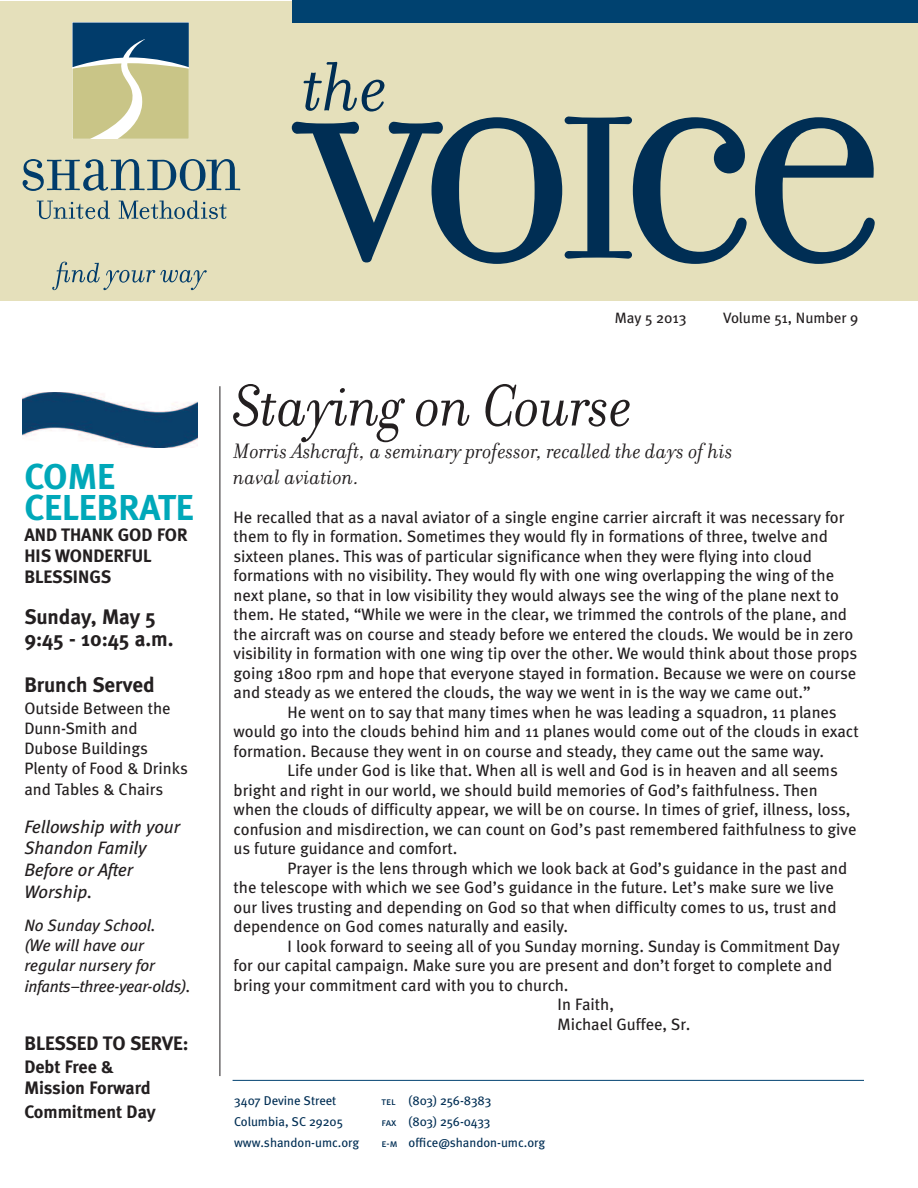
<style>
.page{position:relative;width:918px;height:1188px;background:#fff}
.page>*{position:absolute;margin:0;border:0;box-sizing:border-box;transform-origin:0 0}
.t1{font:345px "Filosofia";color:#002e54}
.t2{font:italic 75px "Filosofia";color:#002e54}
.t3{font:italic 63px "Filosofia";letter-spacing:-.01em;color:#231f20}
.t4{font:700 36px/31.5px "Meta";color:#00a8b9}
.t5{font:italic 22.5px/25.5px "Filosofia";color:#231f20}
.t6{font:700 21px/22.5px "Meta";letter-spacing:-.005em;color:#231f20}
.t7{font:700 19.5px "Meta";color:#231f20}
.t8{font:700 18px/21px "Meta";color:#231f20}
.t9{font:italic 18px/21.6px "Meta";color:#231f20}
.t10{font:16.5px/19.5px "Meta";color:#231f20}
.t11{font:italic 16.5px/20.1px "Meta";letter-spacing:-.005em;color:#231f20}
.t12{font:15px "Meta";color:#231f20}
.t13{font:12.75px/21px "Meta";color:#002e54}
.s1{font-size:219.3px}
.s2{font-family:"Meta Book Caps";font-size:10.5px}
</style>
<div class="page">
<div style="left:0;top:1px;width:918px;height:300px;background:#e5e0bb"></div>
<svg style="left:23px;top:159px;width:217px;height:32px"></svg>
<svg style="left:37px;top:200px;width:73px;height:19px"></svg>
<svg style="left:119px;top:200px;width:108px;height:19px"></svg>
<svg style="left:52px;top:262px;width:155px;height:28px"></svg>
<svg style="left:73px;top:23px;width:116px;height:116px"></svg>
<hr style="left:233px;top:1080px;width:631px;height:1px;background:#004270">
<div style="left:293px;top:1px;width:625px;height:22px;background:#004270"></div>
<hr style="left:220px;top:386px;width:1px;height:690px;background:#231f20">
<img style="left:23px;top:393px;width:174px;height:54px">
<h3 class="t4" style="left:24px;top:460px;width:171px">COME<br>CELEBRATE</h3>
<p class="t8" style="left:24px;top:524px;width:165px">AND THANK GOD FOR<br>HIS WONDERFUL<br>BLESSINGS</p>
<p class="t6" style="left:24px;top:605px;width:151px">Sunday, May 5<br>9:45 - 10:45 a.m.</p>
<p class="t6" style="left:24px;top:674px;width:132px">Brunch Served</p>
<p class="t10" style="left:24px;top:700px;width:165px;line-height:20.1px">Outside Between the<br>Dunn-Smith and<br>Dubose Buildings<br>Plenty of Food &amp; Drinks and Tables &amp; Chairs</p>
<p class="t9" style="left:24px;top:818px;width:157px">Fellowship with your<br>Shandon Family<br>Before or After<br>Worship.</p>
<p class="t11" style="left:24px;top:917px;width:168px">No Sunday School.<br>(We will have our regular nursery for infants–three-year-olds).</p>
<p class="t7" style="left:24px;top:1031px;width:166px">BLESSED TO SERVE:</p>
<p class="t8" style="left:24px;top:1055px;width:128px;line-height:21.6px">Debt Free &amp;<br>Mission Forward</p>
<p class="t8" style="left:24px;top:1101px;width:133px">Commitment Day</p>
<h2 class="t2" style="left:303px;top:40px;width:86px">the</h2>
<h1 class="t1" style="left:296px;top:-63px;width:595px">vo<span class="s1">I</span>ce</h1>
<p class="t12" style="left:615px;top:313px;width:73px">May 5 2013</p>
<p class="t12" style="left:723px;top:313px;width:137px">Volume 51, Number 9</p>
<h3 class="t3" style="left:234px;top:367px;width:401px">Staying on Course</h3>
<h3 class="t5" style="left:234px;top:438px;width:501px">Morris Ashcraft, a seminary professor, recalled the days of his naval aviation.</h3>
<p class="t10" style="left:234px;top:509px;width:625px">He recalled that as a naval aviator of a single engine carrier aircraft it was necessary for them to fly in formation. Sometimes they would fly in formations of three, twelve and sixteen planes. This was of particular significance when they were flying into cloud formations with no visibility. They would fly with one wing overlapping the wing of the next plane, so that in low visibility they would always see the wing of the plane next to them. He stated, “While we were in the clear, we trimmed the controls of the plane, and the aircraft was on course and steady before we entered the clouds. We would be in zero visibility in formation with one wing tip over the other. We would think about those props going 1800 rpm and hope that everyone stayed in formation. Because we were on course and steady as we entered the clouds, the way we went in is the way we came out.”</p>
<p class="t10" style="left:234px;top:704px;width:627px;text-indent:54px">He went on to say that many times when he was leading a squadron, 11 planes would go into the clouds behind him and 11 planes would come out of the clouds in exact formation. Because they went in on course and steady, they came out the same way.</p>
<p class="t10" style="left:234px;top:763px;width:624px;text-indent:54px">Life under God is like that. When all is well and God is in heaven and all seems bright and right in our world, we should build memories of God’s faithfulness. Then when the clouds of difficulty appear, we will be on course. In times of grief, illness, loss, confusion and misdirection, we can count on God’s past remembered faithfulness to give us future guidance and comfort.</p>
<p class="t10" style="left:234px;top:860px;width:615px;text-indent:54px">Prayer is the lens through which we look back at God’s guidance in the past and the telescope with which we see God’s guidance in the future. Let’s make sure we live our lives trusting and depending on God so that when difficulty comes to us, trust and dependence on God comes naturally and easily.</p>
<p class="t10" style="left:288px;top:938px;width:554px">I look forward to seeing all of you Sunday morning. Sunday is Commitment Day</p>
<p class="t10" style="left:234px;top:958px;width:600px">for our capital campaign. Make sure you are present and don’t forget to complete and</p>
<p class="t10" style="left:234px;top:977px;width:337px">bring your commitment card with you to church.</p>
<p class="t10" style="left:558px;top:997px;width:58px">In Faith,</p>
<p class="t10" style="left:558px;top:1016px;width:134px">Michael Guffee, Sr.</p>
<p class="t13" style="left:234px;top:1091px;width:127px">3407 Devine Street<br>Columbia, SC 29205 www.shandon-umc.org</p>
<p class="t13" style="left:382px;top:1091px;width:165px"><span class="s2">tel</span> (803) 256-8383<br><span class="s2">fax</span> (803) 256-0433<br><span class="s2">e-m</span> office@shandon-umc.org</p>
</div>
